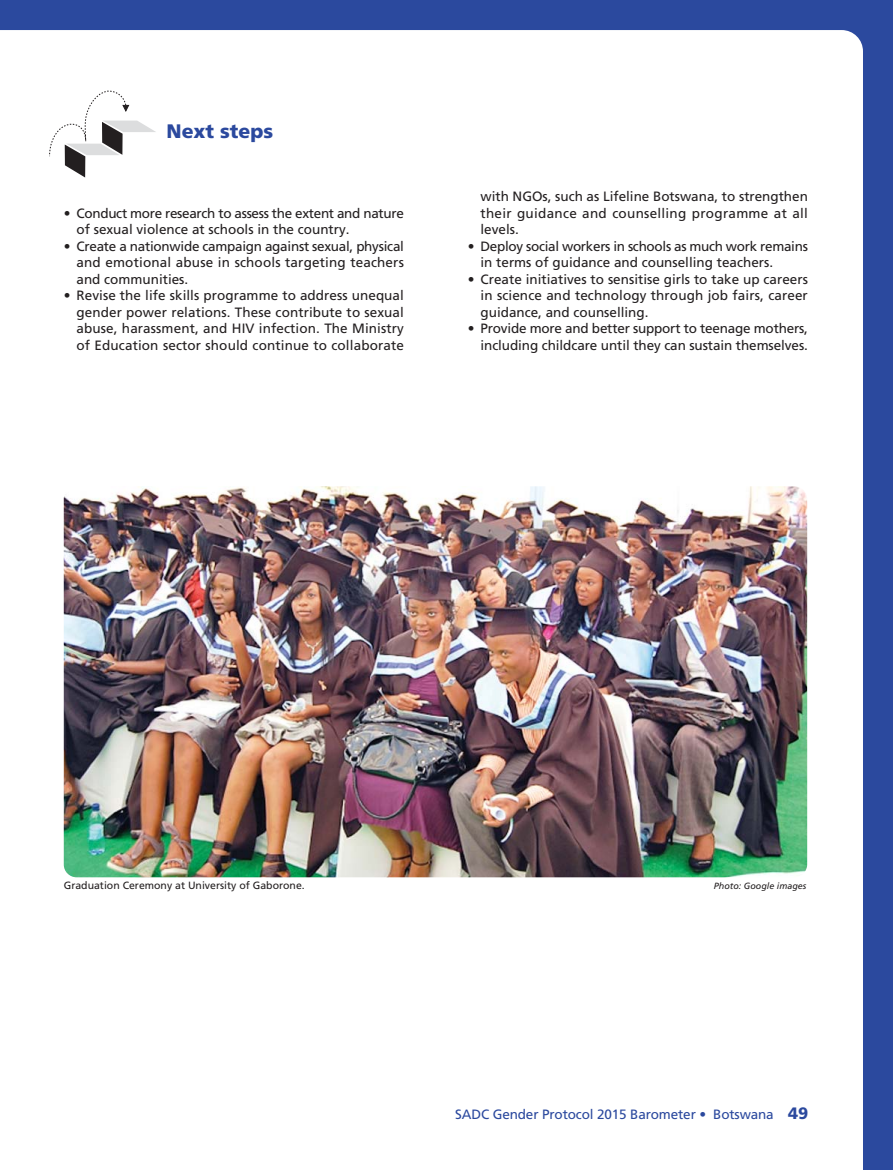
<style>
.page{position:relative;width:893px;height:1170px;background:#fff}
.page>*{position:absolute;margin:0;border:0;box-sizing:border-box;transform-origin:0 0}
.t1{font:900 19.5px "Frutiger LT Std";color:#2b499e}
.t2{font:13.5px/16.5px "Frutiger LT Std";color:#231f20;text-align:justify}
.t3{font:13.5px/16.5px "Frutiger LT Std";letter-spacing:-.02em;color:#231f20}
.t4{font:13.5px "Frutiger LT Std";letter-spacing:-.01em;color:#2b499e}
.t5{font:10.5px "Frutiger LT Std";color:#231f20}
.t6{font:italic 9px "Frutiger LT Std";color:#231f20}
.s1{font-weight:900;font-size:16.5px}
</style>
<div class="page">
<div style="left:0;top:0;width:893px;height:1169px;background:#2b499e"></div>
<div style="left:0;top:30px;width:863px;height:1139px;background:#fff"></div>
<svg style="left:49px;top:90px;width:107px;height:87px;background:#e5e5e5"></svg>
<img style="left:64px;top:486px;width:743px;height:391px;border-radius:13px">
<h1 class="t1" style="left:167px;top:123px;width:108px">Next steps</h1>
<p class="t3" style="left:77px;top:205px;width:329px;text-indent:-13px">• Conduct more research to assess the extent and nature of sexual violence at schools in the country.</p>
<p class="t2" style="left:77px;top:238px;width:329px;text-indent:-13px">• Create a nationwide campaign against sexual, physical and emotional abuse in schools targeting teachers and communities.</p>
<p class="t2" style="left:77px;top:288px;width:329px;text-indent:-13px">• Revise the life skills programme to address unequal gender power relations. These contribute to sexual abuse, harassment, and HIV infection. The Ministry of Education sector should continue to collaborate</p>
<p class="t2" style="left:480px;top:189px;width:329px">with NGOs, such as Lifeline Botswana, to strengthen their guidance and counselling programme at all levels.</p>
<p class="t3" style="left:480px;top:238px;width:329px;text-indent:-13px">• Deploy social workers in schools as much work remains in terms of guidance and counselling teachers.</p>
<p class="t2" style="left:480px;top:271px;width:329px;text-indent:-13px">• Create initiatives to sensitise girls to take up careers in science and technology through job fairs, career guidance, and counselling.</p>
<p class="t2" style="left:468px;top:321px;width:342px;text-align:right">• Provide more and better support to teenage mothers, including childcare until they can sustain themselves.</p>
<p class="t5" style="left:64px;top:881px;width:242px">Graduation Ceremony at University of Gaborone.</p>
<p class="t6" style="left:714px;top:882px;width:94px">Photo: Google images</p>
<p class="t4" style="left:455px;top:1108px;width:354px">SADC Gender Protocol 2015 Barometer • Botswana <span class="s1">49</span></p>
</div>
